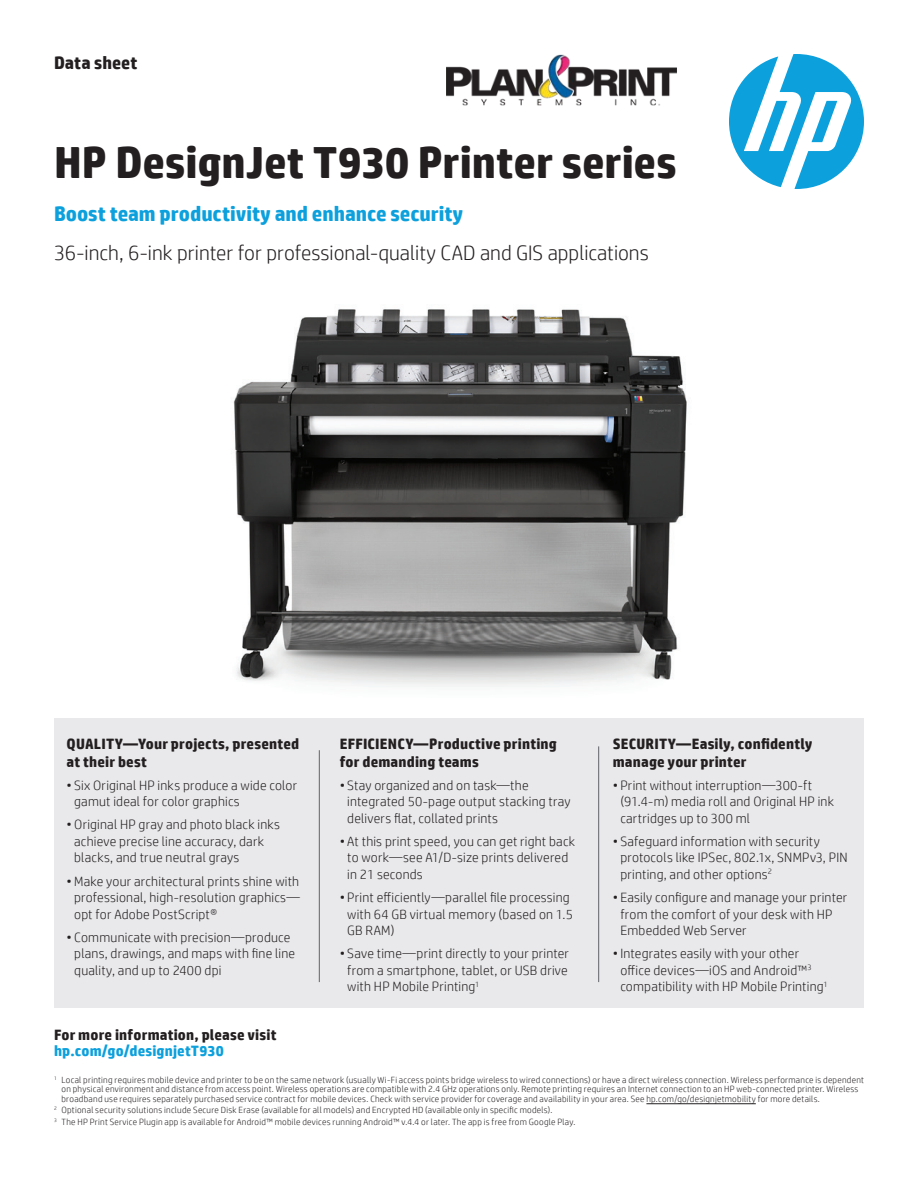
<style>
.page{position:relative;width:918px;height:1188px;background:#fff}
.page>*{position:absolute;margin:0;border:0;box-sizing:border-box;transform-origin:0 0}
.t1{font:700 45px "HP Simplified";color:#231f20}
.t2{font:300 21px "HP Simplified";color:#231f20}
.t3{font:700 21px "HP Simplified";color:#0ca0dd}
.t4{font:700 18px "HP Simplified";color:#231f20}
.t5{font:700 15px/18px "HP Simplified";letter-spacing:.01em;color:#231f20}
.t6{font:700 15px "HP Simplified";letter-spacing:.01em;color:#0ca0dd}
.t7{font:300 13.5px/16.5px "HP Simplified";letter-spacing:.015em;color:#231f20}
.t8{font:300 9px/9.4px "HP Simplified";letter-spacing:.03em;color:#231f20}
</style>
<div class="page">
<div style="left:54px;top:718px;width:810px;height:290px;background:#e6e7e9"></div>
<hr style="left:319px;top:750px;width:1px;height:232px;background:#5f6368">
<hr style="left:598px;top:746px;width:1px;height:236px;background:#5f6368">
<svg style="left:729px;top:54px;width:135px;height:135px"></svg>
<img style="left:233px;top:309px;width:454px;height:378px">
<hr style="left:646px;top:1103px;width:110px;height:1px;background:#231f20">
<img style="left:447px;top:54px;width:230px;height:52px">
<h3 class="t4" style="left:54px;top:51px;width:85px">Data sheet</h3>
<h1 class="t1" style="left:54px;top:133px;width:624px">HP DesignJet T930 Printer series</h1>
<h2 class="t3" style="left:54px;top:200px;width:411px">Boost team productivity and enhance security</h2>
<h2 class="t2" style="left:54px;top:239px;width:596px">36-inch, 6-ink printer for professional-quality CAD and GIS applications</h2>
<p class="t5" style="left:67px;top:735px;width:234px">QUALITY—Your projects, presented at their best</p>
<p class="t7" style="left:74px;top:776px;width:225px;text-indent:-8px">• Six Original HP inks produce a wide color gamut ideal for color graphics</p>
<p class="t7" style="left:74px;top:816px;width:207px;text-indent:-8px">• Original HP gray and photo black inks achieve precise line accuracy, dark blacks, and true neutral grays</p>
<p class="t7" style="left:74px;top:872px;width:227px;text-align:justify;text-indent:-8px">•Make your architectural prints shine with professional, high-resolution graphics— opt for Adobe PostScript®</p>
<p class="t7" style="left:74px;top:929px;width:222px;text-indent:-8px">• Communicate with precision—produce plans, drawings, and maps with fine line quality, and up to 2400 dpi</p>
<p class="t5" style="left:54px;top:1025px;width:224px">For more information, please visit</p>
<p class="t6" style="left:54px;top:1041px;width:171px">hp.com/go/designjetT930</p>
<p class="t5" style="left:340px;top:735px;width:219px">EFFICIENCY—Productive printing for demanding teams</p>
<p class="t7" style="left:347px;top:776px;width:225px;text-indent:-8px">• Stay organized and on task—the integrated 50-page output stacking tray delivers flat, collated prints</p>
<p class="t7" style="left:347px;top:833px;width:229px;text-indent:-8px">• At this print speed, you can get right back to work—see A1/D-size prints delivered in 21 seconds</p>
<p class="t7" style="left:347px;top:889px;width:227px;text-indent:-8px">• Print efficiently—parallel file processing with 64 GB virtual memory (based on 1.5<br>GB RAM)</p>
<p class="t7" style="left:347px;top:945px;width:223px;text-align:justify;text-indent:-8px">• Save time—print directly to your printer from a smartphone, tablet, or USB drive with HP Mobile Printing<sup>1</sup></p>
<p class="t5" style="left:613px;top:735px;width:201px">SECURITY—Easily, confidently manage your printer</p>
<p class="t7" style="left:620px;top:776px;width:215px;text-indent:-8px">• Print without interruption—300-ft (91.4-m) media roll and Original HP ink cartridges up to 300 ml</p>
<p class="t7" style="left:620px;top:833px;width:229px;text-indent:-8px">• Safeguard information with security protocols like IPSec, 802.1x, SNMPv3, PIN printing, and other options<sup>2</sup></p>
<p class="t7" style="left:620px;top:889px;width:228px;text-indent:-8px">• Easily configure and manage your printer from the comfort of your desk with HP<br>Embedded Web Server</p>
<p class="t7" style="left:620px;top:945px;width:209px;text-indent:-8px">•Integrates easily with your other office devices—iOS and Android™<sup>3 </sup>compatibility with HP Mobile Printing<sup>1</sup></p>
<p class="t8" style="left:61px;top:1075px;width:804px;text-indent:-7px"><sup>1</sup> Local printing requires mobile device and printer to be on the same network (usually Wi-Fi access points bridge wireless to wired connections) or have a direct wireless connection. Wireless performance is dependent on physical environment and distance from access point. Wireless operations are compatible with 2.4 GHz operations only. Remote printing requires an Internet connection to an HP web-connected printer. Wireless broadband use requires separately purchased service contract for mobile devices. Check with service provider for coverage and availability in your area. See hp.com/go/designjetmobility for more details.</p>
<p class="t8" style="left:54px;top:1104px;width:523px;line-height:11.4px"><sup>2</sup> Optional security solutions include Secure Disk Erase (available for all models) and Encrypted HD (available only in specific models).<br><sup>3</sup> The HP Print Service Plugin app is available for Android™ mobile devices running Android™ v.4.4 or later. The app is free from Google Play.</p>
</div>
